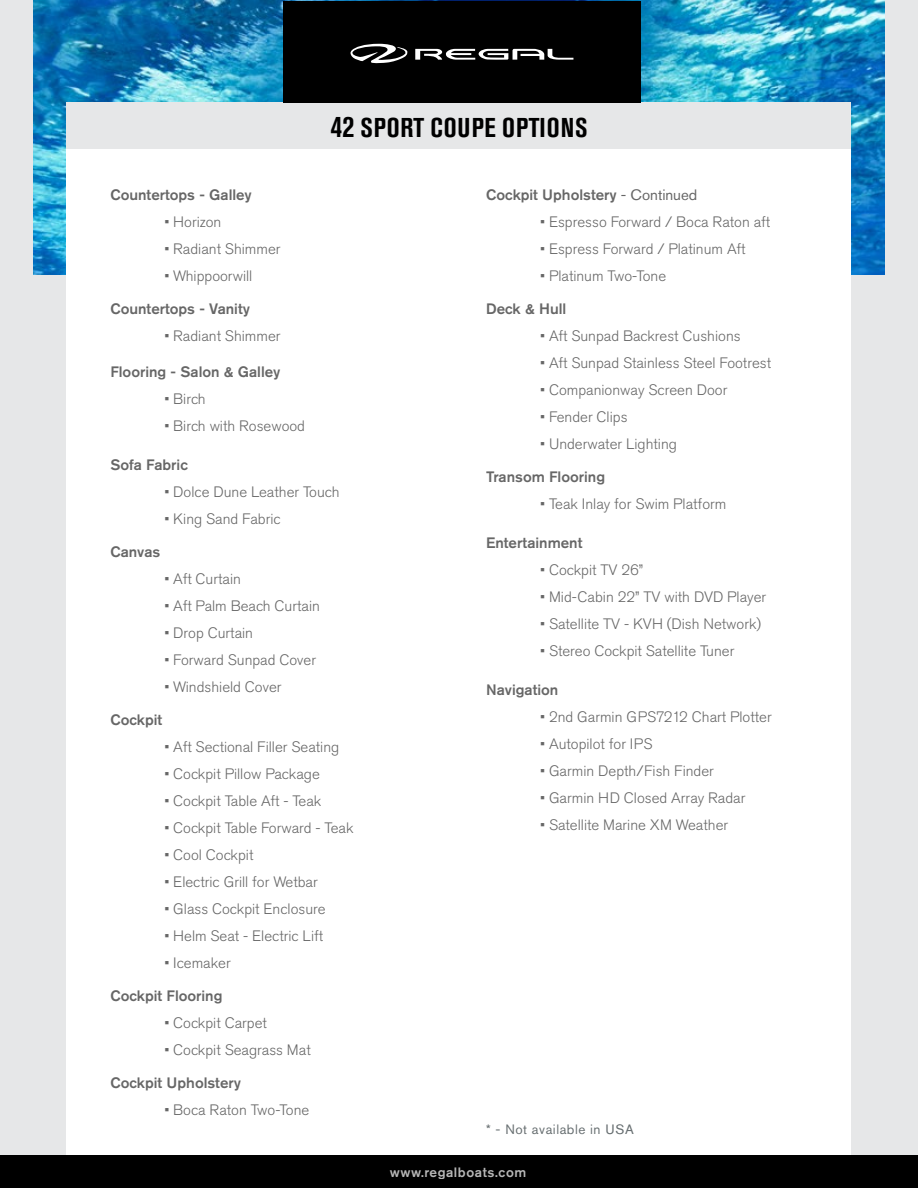
<style>
.page{position:relative;width:918px;height:1188px;background:#fff}
.page>*{position:absolute;margin:0;border:0;box-sizing:border-box;transform-origin:0 0}
.t1{font:700 condensed 27px "Akzidenz Grotesk Pro";letter-spacing:.035em;color:#000}
.t2{font:300 15px "Akzidenz Grotesk Pro";color:#000101}
.t3{font:500 15px "Akzidenz Grotesk Pro";color:#000101}
.t4{font:13.5px "Akzidenz Grotesk Pro";letter-spacing:.04em;color:#424b4e}
.t5{font:500 13.5px "Akzidenz Grotesk Pro";letter-spacing:.04em;color:#e5e5e5}
.s1{font-size:30px}
.s2{font-weight:400}
</style>
<div class="page">
<div style="left:0;top:1px;width:918px;height:1187px;background:#e6e7e8"></div>
<img style="left:33px;top:0;width:852px;height:274px">
<div style="left:67px;top:143px;width:784px;height:1045px;background:#fff"></div>
<div style="left:67px;top:103px;width:784px;height:46px;background:#e6e7e8"></div>
<div style="left:283px;top:1px;width:358px;height:102px;background:#000"></div>
<svg style="left:415px;top:49px;width:158px;height:11px"></svg>
<svg style="left:351px;top:44px;width:57px;height:19px"></svg>
<div style="left:0;top:1155px;width:918px;height:33px;background:#000"></div>
<h1 class="t1" style="left:330px;top:110px;width:259px"><span class="s1">42</span> SPORT COUPE OPTIONS</h1>
<p class="t3" style="left:110px;top:185px;width:143px">Countertops - Galley</p>
<p class="t2" style="left:164px;top:212px;width:58px">• Horizon</p>
<p class="t2" style="left:164px;top:239px;width:118px">• Radiant Shimmer</p>
<p class="t2" style="left:164px;top:266px;width:89px">• Whippoorwill</p>
<p class="t3" style="left:110px;top:299px;width:141px">Countertops - Vanity</p>
<p class="t2" style="left:164px;top:326px;width:118px">• Radiant Shimmer</p>
<p class="t3" style="left:110px;top:362px;width:172px">Flooring - Salon &amp; Galley</p>
<p class="t2" style="left:164px;top:389px;width:43px">• Birch</p>
<p class="t2" style="left:164px;top:416px;width:142px">• Birch with Rosewood</p>
<p class="t3" style="left:110px;top:455px;width:79px">Sofa Fabric</p>
<p class="t2" style="left:164px;top:482px;width:177px">• Dolce Dune Leather Touch</p>
<p class="t2" style="left:164px;top:509px;width:118px">• King Sand Fabric</p>
<p class="t3" style="left:110px;top:542px;width:52px">Canvas</p>
<p class="t2" style="left:164px;top:569px;width:78px">• Aft Curtain</p>
<p class="t2" style="left:164px;top:596px;width:157px">• Aft Palm Beach Curtain</p>
<p class="t2" style="left:164px;top:623px;width:90px">• Drop Curtain</p>
<p class="t2" style="left:164px;top:650px;width:153px">• Forward Sunpad Cover</p>
<p class="t2" style="left:164px;top:677px;width:119px">• Windshield Cover</p>
<p class="t3" style="left:110px;top:710px;width:53px">Cockpit</p>
<p class="t2" style="left:164px;top:737px;width:176px">• Aft Sectional Filler Seating</p>
<p class="t2" style="left:164px;top:764px;width:157px">• Cockpit Pillow Package</p>
<p class="t2" style="left:164px;top:791px;width:159px">• Cockpit Table Aft - Teak</p>
<p class="t2" style="left:164px;top:818px;width:191px">• Cockpit Table Forward - Teak</p>
<p class="t2" style="left:164px;top:845px;width:91px">• Cool Cockpit</p>
<p class="t2" style="left:164px;top:872px;width:155px">• Electric Grill for Wetbar</p>
<p class="t2" style="left:164px;top:899px;width:163px">• Glass Cockpit Enclosure</p>
<p class="t2" style="left:164px;top:926px;width:160px">• Helm Seat - Electric Lift</p>
<p class="t2" style="left:164px;top:953px;width:68px">• Icemaker</p>
<p class="t3" style="left:110px;top:986px;width:114px">Cockpit Flooring</p>
<p class="t2" style="left:164px;top:1013px;width:104px">• Cockpit Carpet</p>
<p class="t2" style="left:164px;top:1040px;width:148px">• Cockpit Seagrass Mat</p>
<p class="t3" style="left:110px;top:1073px;width:132px">Cockpit Upholstery</p>
<p class="t2" style="left:164px;top:1100px;width:146px">• Boca Raton Two-Tone</p>
<p class="t3" style="left:486px;top:185px;width:213px">Cockpit Upholstery <span class="s2">- Continued</span></p>
<p class="t2" style="left:540px;top:212px;width:232px">• Espresso Forward / Boca Raton aft</p>
<p class="t2" style="left:540px;top:239px;width:207px">• Espress Forward / Platinum Aft</p>
<p class="t2" style="left:540px;top:266px;width:128px">• Platinum Two-Tone</p>
<p class="t3" style="left:486px;top:299px;width:82px">Deck &amp; Hull</p>
<p class="t2" style="left:540px;top:326px;width:202px">• Aft Sunpad Backrest Cushions</p>
<p class="t2" style="left:540px;top:353px;width:232px">• Aft Sunpad Stainless Steel Footrest</p>
<p class="t2" style="left:540px;top:380px;width:189px">• Companionway Screen Door</p>
<p class="t2" style="left:540px;top:407px;width:89px">• Fender Clips</p>
<p class="t2" style="left:540px;top:434px;width:138px">• Underwater Lighting</p>
<p class="t3" style="left:486px;top:467px;width:120px">Transom Flooring</p>
<p class="t2" style="left:540px;top:494px;width:188px">• Teak Inlay for Swim Platform</p>
<p class="t3" style="left:486px;top:533px;width:98px">Entertainment</p>
<p class="t2" style="left:540px;top:560px;width:105px">• Cockpit TV 26”</p>
<p class="t2" style="left:540px;top:587px;width:228px">• Mid-Cabin 22” TV with DVD Player</p>
<p class="t2" style="left:540px;top:614px;width:223px">• Satellite TV - KVH (Dish Network)</p>
<p class="t2" style="left:540px;top:641px;width:196px">• Stereo Cockpit Satellite Tuner</p>
<p class="t3" style="left:486px;top:680px;width:74px">Navigation</p>
<p class="t2" style="left:540px;top:707px;width:233px">• 2nd Garmin GPS7212 Chart Plotter</p>
<p class="t2" style="left:540px;top:734px;width:114px">• Autopilot for IPS</p>
<p class="t2" style="left:540px;top:761px;width:175px">• Garmin Depth/Fish Finder</p>
<p class="t2" style="left:540px;top:788px;width:207px">• Garmin HD Closed Array Radar</p>
<p class="t2" style="left:540px;top:815px;width:190px">• Satellite Marine XM Weather</p>
<p class="t4" style="left:486px;top:1121px;width:149px">* - Not available in USA</p>
<p class="t5" style="left:390px;top:1163px;width:138px">www.regalboats.com</p>
</div>
